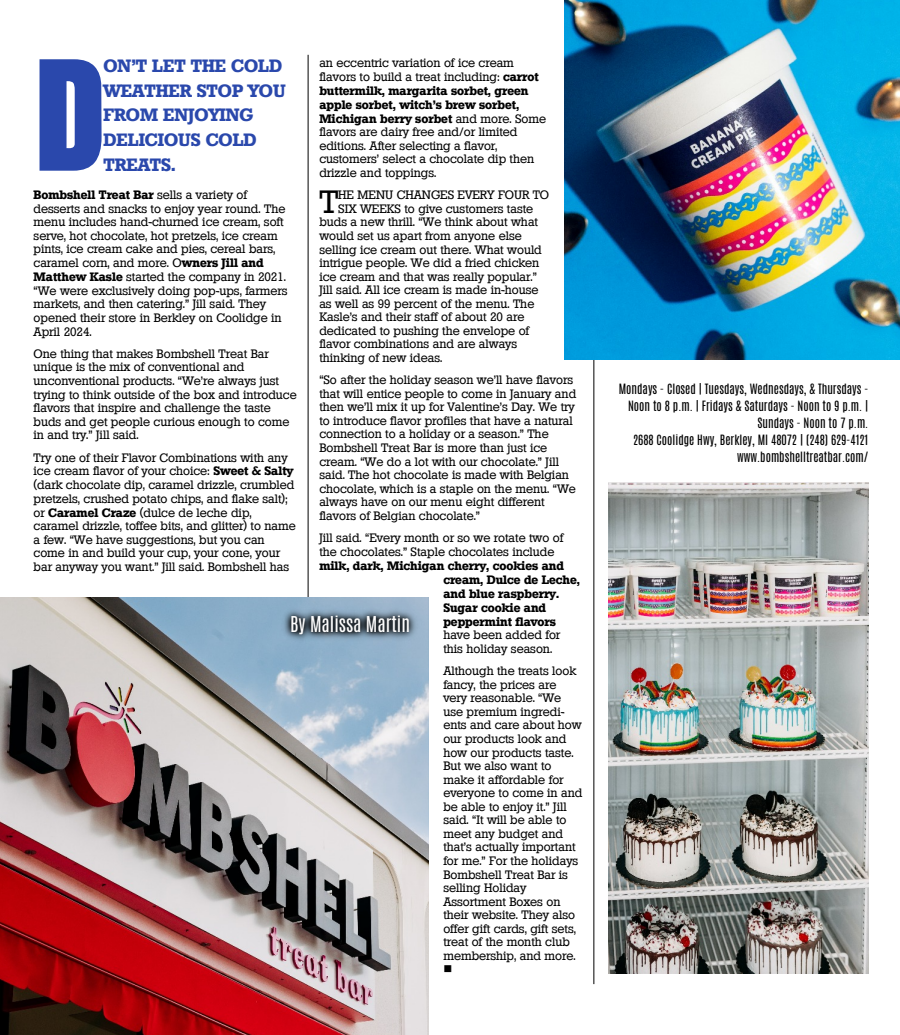
<style>
.page{position:relative;width:900px;height:1035px;background:#fff}
.page>*{position:absolute;margin:0;border:0;box-sizing:border-box;transform-origin:0 0}
.t1{font:31.38px "Stamford SF";color:#000}
.t2{font:18.25px "Antonio";color:#fefefe}
.t3{font:700 17.38px/24.6px "Stamford SF";color:#2a48ac}
.t4{font:11.88px/13.5px "Stamford SF";color:#000}
.t5{font:11.88px/17.1px "Antonio";color:#000;text-align:right}
.t6{font:700 11.88px/14px "Stamford SF";color:#000}
.t7{font:11.88px "Wingdings";color:#000}
.s1{font-weight:700}
</style>
<div class="page">
<hr style="left:308px;top:55px;width:1px;height:929px;background:#000">
<hr style="left:594px;top:55px;width:1px;height:929px;background:#000">
<svg style="left:40px;top:59px;width:62px;height:112px;background:#4660b6"></svg>
<img style="left:0;top:597px;width:429px;height:438px">
<img style="left:280px;top:602px;width:148px;height:46px">
<img style="left:565px;top:0;width:335px;height:359px">
<img style="left:609px;top:482px;width:259px;height:491px">
<p class="t4" style="left:319px;top:56px;width:228px">an eccentric variation of ice cream flavors to build a treat including: <span class="s1">carrot buttermilk, margarita sorbet, green apple sorbet, witch’s brew sorbet, Michigan berry sorbet</span> and more. Some flavors are dairy free and/or limited editions. After selecting a flavor, customers’ select a chocolate dip then drizzle and toppings.</p>
<h1 class="t1" style="left:319px;top:184px;width:20px">T</h1>
<p class="t4" style="left:338px;top:189px;width:212px">HE MENU CHANGES EVERY FOUR TO</p>
<h3 class="t3" style="left:103px;top:54px;width:184px">ON’T LET THE COLD<br>WEATHER STOP YOU<br>FROM ENJOYING<br>DELICIOUS COLD<br>TREATS.</h3>
<p class="t4" style="left:34px;top:188px;width:256px"><span class="s1">Bombshell Treat Bar</span> sells a variety of desserts and snacks to enjoy year round. The menu includes hand-churned ice cream, soft serve, hot chocolate, hot pretzels, ice cream pints, ice cream cake and pies, cereal bars, caramel corn, and more. O<span class="s1">wners Jill and Matthew Kasle</span> started the company in 2021. “We were exclusively doing pop-ups, farmers markets, and then catering.” Jill said. They opened their store in Berkley on Coolidge in April 2024.</p>
<p class="t4" style="left:34px;top:347px;width:265px">One thing that makes Bombshell Treat Bar unique is the mix of conventional and unconventional products. “We’re always just trying to think outside of the box and introduce flavors that inspire and challenge the taste buds and get people curious enough to come in and try.” Jill said.</p>
<p class="t4" style="left:34px;top:451px;width:264px">Try one of their Flavor Combinations with any ice cream flavor of your choice: <span class="s1">Sweet &amp; Salty </span>(dark chocolate dip, caramel drizzle, crumbled pretzels, crushed potato chips, and flake salt); or <span class="s1">Caramel Craze</span> (dulce de leche dip, caramel drizzle, toffee bits, and glitter) to name a few. “We have suggestions, but you can come in and build your cup, your cone, your bar anyway you want.” Jill said. Bombshell has</p>
<p class="t4" style="left:338px;top:202px;width:197px">SIX WEEKS to give customers taste</p>
<p class="t4" style="left:319px;top:216px;width:220px">buds a new thrill. “We think about what</p>
<p class="t4" style="left:319px;top:229px;width:204px">would set us apart from anyone else</p>
<p class="t4" style="left:319px;top:243px;width:224px">selling ice cream out there. What would</p>
<p class="t4" style="left:319px;top:256px;width:221px">intrigue people. We did a fried chicken</p>
<p class="t4" style="left:319px;top:270px;width:219px">ice cream and that was really popular.”</p>
<p class="t4" style="left:319px;top:283px;width:221px">Jill said. All ice cream is made in-house</p>
<p class="t4" style="left:319px;top:297px;width:216px">as well as 99 percent of the menu. The</p>
<p class="t4" style="left:319px;top:311px;width:206px">Kasle’s and their staff of about 20 are</p>
<p class="t4" style="left:319px;top:324px;width:211px">dedicated to pushing the envelope of</p>
<p class="t4" style="left:319px;top:338px;width:199px">flavor combinations and are always</p>
<p class="t4" style="left:319px;top:351px;width:125px">thinking of new ideas.</p>
<p class="t4" style="left:319px;top:373px;width:258px">“So after the holiday season we’ll have flavors that will entice people to come in January and then we’ll mix it up for Valentine’s Day. We try to introduce flavor profiles that have a natural connection to a holiday or a season.” The Bombshell Treat Bar is more than just ice cream. “We do a lot with our chocolate.” Jill said. The hot chocolate is made with Belgian chocolate, which is a staple on the menu. “We always have on our menu eight different flavors of Belgian chocolate.”</p>
<p class="t4" style="left:319px;top:531px;width:246px">Jill said. “Every month or so we rotate two of the chocolates.” Staple chocolates include</p>
<p class="t6" style="left:443px;top:558px;width:138px;text-indent:-124px">milk, dark, Michigan cherry, cookies and cream, Dulce de Leche, and blue raspberry.<br>Sugar cookie and peppermint flavors</p>
<p class="t4" style="left:443px;top:629px;width:118px">have been added for this holiday season.</p>
<p class="t4" style="left:443px;top:664px;width:141px">Although the treats look fancy, the prices are very reasonable. “We use premium ingredi&shy;ents and care about how our products look and how our products taste.<br>But we also want to make it affordable for everyone to come in and be able to enjoy it.” Jill said. “It will be able to meet any budget and that’s actually important for me.” For the holidays<br>Bombshell Treat Bar is selling Holiday<br>Assortment Boxes on their website. They also offer gift cards, gift sets, treat of the month club membership, and more.</p>
<p class="t7" style="left:443px;top:964px;width:10px">■</p>
<h2 class="t2" style="left:290px;top:612px;width:122px">By Malissa Martin</h2>
<p class="t5" style="left:619px;top:380px;width:251px">Mondays - Closed | Tuesdays, Wednesdays, &amp; Thursdays - Noon to 8 p.m. | Fridays &amp; Saturdays - Noon to 9 p.m. | Sundays - Noon to 7 p.m.<br>2688 Coolidge Hwy, Berkley, MI 48072 | (248) 629-4121 www.bombshelltreatbar.com/</p>
</div>
